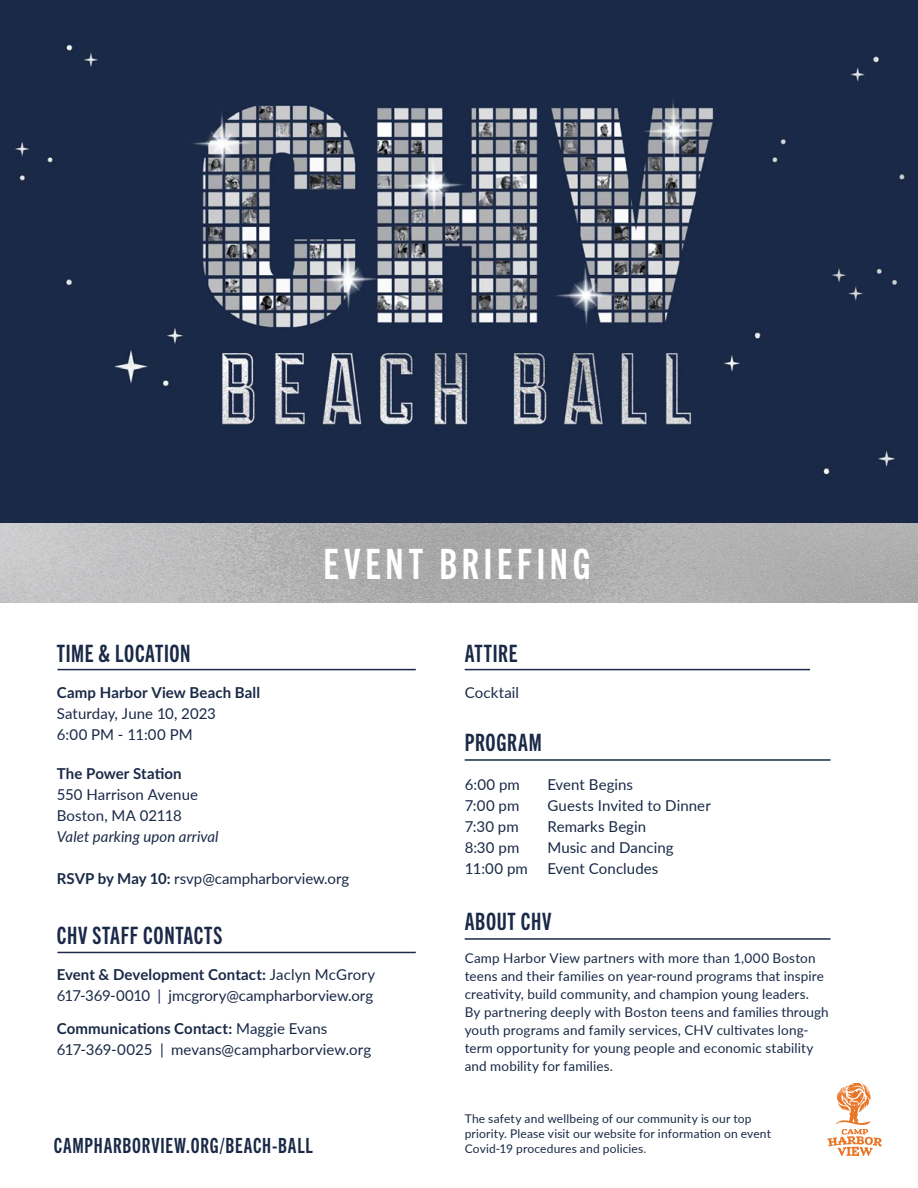
<style>
.page{position:relative;width:918px;height:1188px;background:#fff}
.page>*{position:absolute;margin:0;border:0;box-sizing:border-box;transform-origin:0 0}
.t1{font:42px "Trade Gothic Next LT Pro Bd Cm";letter-spacing:.115em;color:#fff}
.t2{font:24px "Trade Gothic Next LT Pro Bd Cm";letter-spacing:.03em;color:#192947}
.t3{font:21px "Trade Gothic Next LT Pro Bd Cm";letter-spacing:.04em;color:#192947}
.t4{font:15px/21px "Lato";letter-spacing:.005em;color:#192947}
.t5{font:700 15px "Lato";letter-spacing:.005em;color:#192947}
.t6{font:italic 15px "Lato";letter-spacing:.005em;color:#192947}
.t7{font:13.5px/18px "Lato";letter-spacing:.01em;color:#192947}
.t8{font:12px/15px "Lato";letter-spacing:.015em;color:#192947}
.s1{font-weight:700}
.s2{color:#414042}
</style>
<div class="page">
<svg style="left:827px;top:1083px;width:55px;height:73px"></svg>
<img style="left:0;top:0;width:918px;height:603px">
<hr style="left:57px;top:669px;width:359px;height:1px;background:#192947">
<hr style="left:465px;top:669px;width:345px;height:1px;background:#192947">
<hr style="left:465px;top:759px;width:365px;height:2px;background:#192947">
<hr style="left:57px;top:952px;width:359px;height:1px;background:#192947">
<hr style="left:465px;top:938px;width:365px;height:2px;background:#192947">
<h1 class="t1" style="left:323px;top:535px;width:268px">EVENT BRIEFING</h1>
<h2 class="t2" style="left:57px;top:637px;width:135px">TIME &amp; LOCATION</h2>
<p class="t5" style="left:57px;top:683px;width:205px">Camp Harbor View Beach Ball</p>
<p class="t4" style="left:57px;top:702px;width:161px">Saturday, June 10, 2023<br>6:00 PM - 11:00 PM</p>
<p class="t5" style="left:57px;top:764px;width:126px">The Power Station</p>
<p class="t4" style="left:57px;top:783px;width:143px">550 Harrison Avenue<br>Boston, MA 02118</p>
<p class="t6" style="left:57px;top:827px;width:163px">Valet parking upon arrival</p>
<p class="t4" style="left:57px;top:867px;width:294px"><span class="s1">RSVP by May 10:</span> rsvp@campharborview.org</p>
<h2 class="t2" style="left:57px;top:920px;width:167px">CHV STAFF CONTACTS</h2>
<p class="t4" style="left:57px;top:964px;width:320px"><span class="s1">Event &amp; Development Contact:</span> Jaclyn McGrory<br>617-369-0010 | jmcgrory@campharborview.org</p>
<p class="t4" style="left:57px;top:1018px;width:316px"><span class="s1">Communications Contact:</span> Maggie Evans<br>617-369-0025 | mevans@campharborview.org</p>
<h3 class="t3" style="left:54px;top:1131px;width:260px">CAMPHARBORVIEW.ORG/BEACH-BALL</h3>
<h2 class="t2" style="left:465px;top:637px;width:54px">ATTIRE</h2>
<p class="t4" style="left:465px;top:681px;width:56px">Cocktail</p>
<h2 class="t2" style="left:465px;top:726px;width:78px">PROGRAM</h2>
<p class="t4" style="left:465px;top:774px;width:57px">6:00 pm</p>
<p class="t4" style="left:547px;top:774px;width:87px">Event Begins</p>
<p class="t4" style="left:465px;top:795px;width:56px">7:00 pm</p>
<p class="t4" style="left:547px;top:795px;width:165px">Guests Invited to Dinner</p>
<p class="t4" style="left:465px;top:816px;width:56px">7:30 pm</p>
<p class="t4" style="left:547px;top:816px;width:100px">Remarks Begin</p>
<p class="t4" style="left:465px;top:837px;width:56px">8:30 pm</p>
<p class="t4" style="left:547px;top:837px;width:128px">Music and Dancing</p>
<p class="t4" style="left:465px;top:858px;width:65px">11:00 pm</p>
<p class="t4" style="left:547px;top:858px;width:113px">Event Concludes</p>
<h2 class="t2" style="left:465px;top:905px;width:88px">ABOUT CHV</h2>
<p class="t7" style="left:465px;top:949px;width:365px">Camp Harbor View partners with more than 1,000 Boston teens and their families on year-round programs that inspire creativity, build community, and champion young leaders.<br>By partnering deeply with Boston teens and families through youth programs and family services, CHV cultivates long&shy;term opportunity for young people and economic stability and mobility for families.</p>
<p class="t8" style="left:465px;top:1111px;width:308px">The safety and wellbeing of our community is our top priority. Please visit our website for information on event<br>Covid-19 procedures and policies<span class="s2">.</span></p>
</div>
